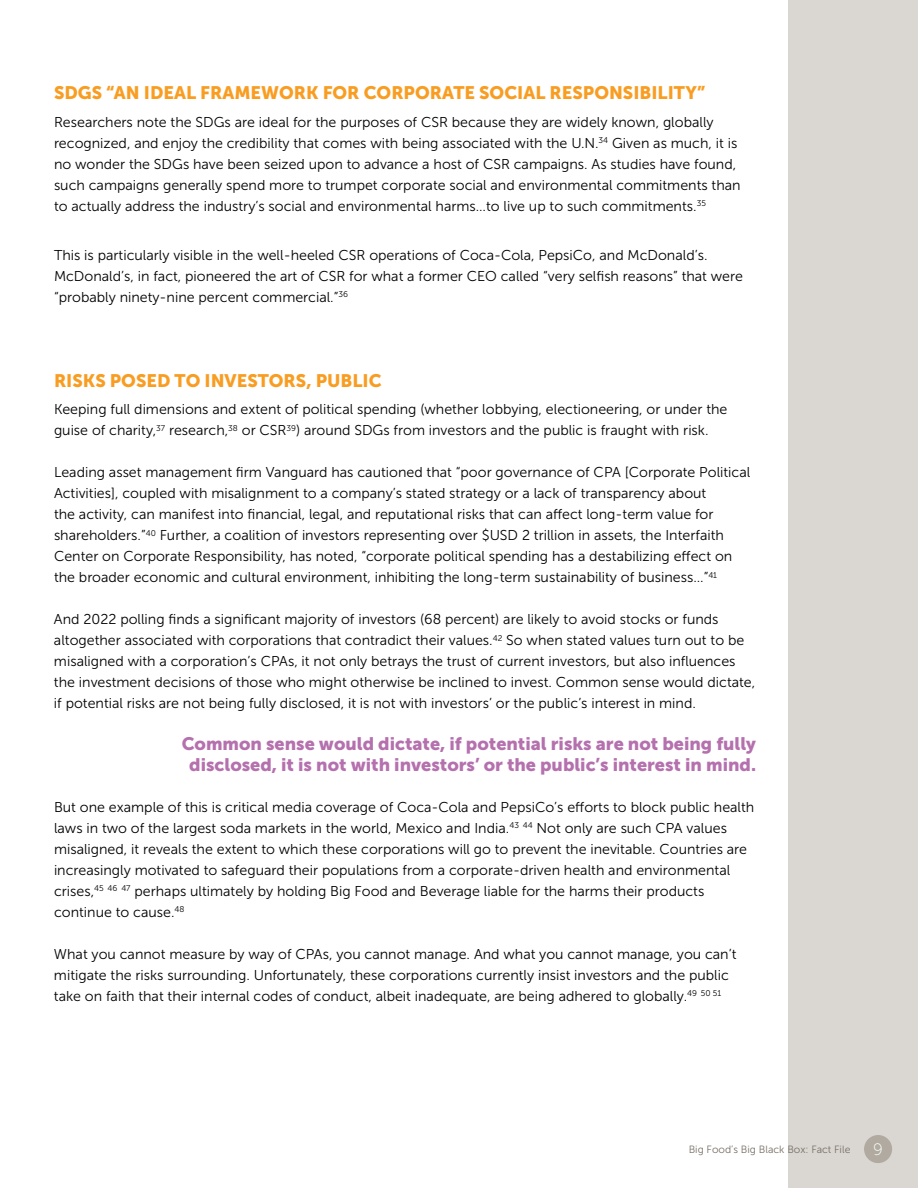
<style>
.page{position:relative;width:918px;height:1188px;background:#fff}
.page>*{position:absolute;margin:0;border:0;box-sizing:border-box;transform-origin:0 0}
.t1{font:18px/21px "Museo Sans 900";color:#b570ae;text-align:center}
.t2{font:18px "Museo Sans 900";color:#f99d22}
.t3{font:16.5px "Museo Sans 100";color:#fff}
.t4{font:14.25px/21px "Museo Sans 300";color:#000}
.t5{font:10.5px "Museo Sans 300";color:#766e64}
</style>
<div class="page">
<div style="left:788px;top:0;width:130px;height:1188px;background:#dad7d3"></div>
<div style="left:864px;top:1135px;width:28px;height:28px;background:#b0aaa0;border-radius:50%"></div>
<p class="t2" style="left:54px;top:83px;width:653px">SDGS “AN IDEAL FRAMEWORK FOR CORPORATE SOCIAL RESPONSIBILITY”</p>
<p class="t4" style="left:54px;top:112px;width:688px">Researchers note the SDGs are ideal for the purposes of CSR because they are widely known, globally recognized, and enjoy the credibility that comes with being associated with the U.N.<sup>34</sup> Given as much, it is no wonder the SDGs have been seized upon to advance a host of CSR campaigns. As studies have found, such campaigns generally spend more to trumpet corporate social and environmental commitments than to actually address the industry’s social and environmental harms…to live up to such commitments.<sup>35</sup></p>
<p class="t4" style="left:54px;top:245px;width:691px">This is particularly visible in the well-heeled CSR operations of Coca-Cola, PepsiCo, and McDonald’s.<br>McDonald’s, in fact, pioneered the art of CSR for what a former CEO called “very selfish reasons” that were “probably ninety-nine percent commercial.”<sup>36</sup></p>
<p class="t2" style="left:54px;top:370px;width:329px">RISKS POSED TO INVESTORS, PUBLIC</p>
<p class="t4" style="left:54px;top:399px;width:675px">Keeping full dimensions and extent of political spending (whether lobbying, electioneering, or under the guise of charity,<sup>37</sup> research,<sup>38</sup> or CSR<sup>39</sup>) around SDGs from investors and the public is fraught with risk.</p>
<p class="t4" style="left:54px;top:462px;width:698px">Leading asset management firm Vanguard has cautioned that “poor governance of CPA [Corporate Political Activities], coupled with misalignment to a company’s stated strategy or a lack of transparency about<br>the activity, can manifest into financial, legal, and reputational risks that can affect long-term value for shareholders.”<sup>40</sup> Further, a coalition of investors representing over $USD 2 trillion in assets, the Interfaith Center on Corporate Responsibility, has noted, “corporate political spending has a destabilizing effect on the broader economic and cultural environment, inhibiting the long-term sustainability of business…”<sup>41</sup></p>
<p class="t4" style="left:54px;top:609px;width:703px">And 2022 polling finds a significant majority of investors (68 percent) are likely to avoid stocks or funds altogether associated with corporations that contradict their values.<sup>42</sup> So when stated values turn out to be misaligned with a corporation’s CPAs, it not only betrays the trust of current investors, but also influences the investment decisions of those who might otherwise be inclined to invest. Common sense would dictate, if potential risks are not being fully disclosed, it is not with investors’ or the public’s interest in mind.</p>
<p class="t1" style="left:182px;top:733px;width:576px">Common sense would dictate, if potential risks are not being fully disclosed, it is not with investors’ or the public’s interest in mind.</p>
<p class="t4" style="left:54px;top:797px;width:702px">But one example of this is critical media coverage of Coca-Cola and PepsiCo’s efforts to block public health laws in two of the largest soda markets in the world, Mexico and India.<sup>43</sup> <sup>44</sup> Not only are such CPA values misaligned, it reveals the extent to which these corporations will go to prevent the inevitable. Countries are increasingly motivated to safeguard their populations from a corporate-driven health and environmental crises,<sup>45</sup> <sup>46</sup> <sup>47</sup> perhaps ultimately by holding Big Food and Beverage liable for the harms their products continue to cause.<sup>48</sup></p>
<p class="t4" style="left:54px;top:944px;width:684px">What you cannot measure by way of CPAs, you cannot manage. And what you cannot manage, you can’t mitigate the risks surrounding. Unfortunately, these corporations currently insist investors and the public take on faith that their internal codes of conduct, albeit inadequate, are being adhered to globally.<sup>49</sup> <sup>50</sup> <sup>51</sup></p>
<p class="t5" style="left:689px;top:1144px;width:163px">Big Food’s Big Black Box: Fact File</p>
<p class="t3" style="left:873px;top:1141px;width:11px">9</p>
</div>
